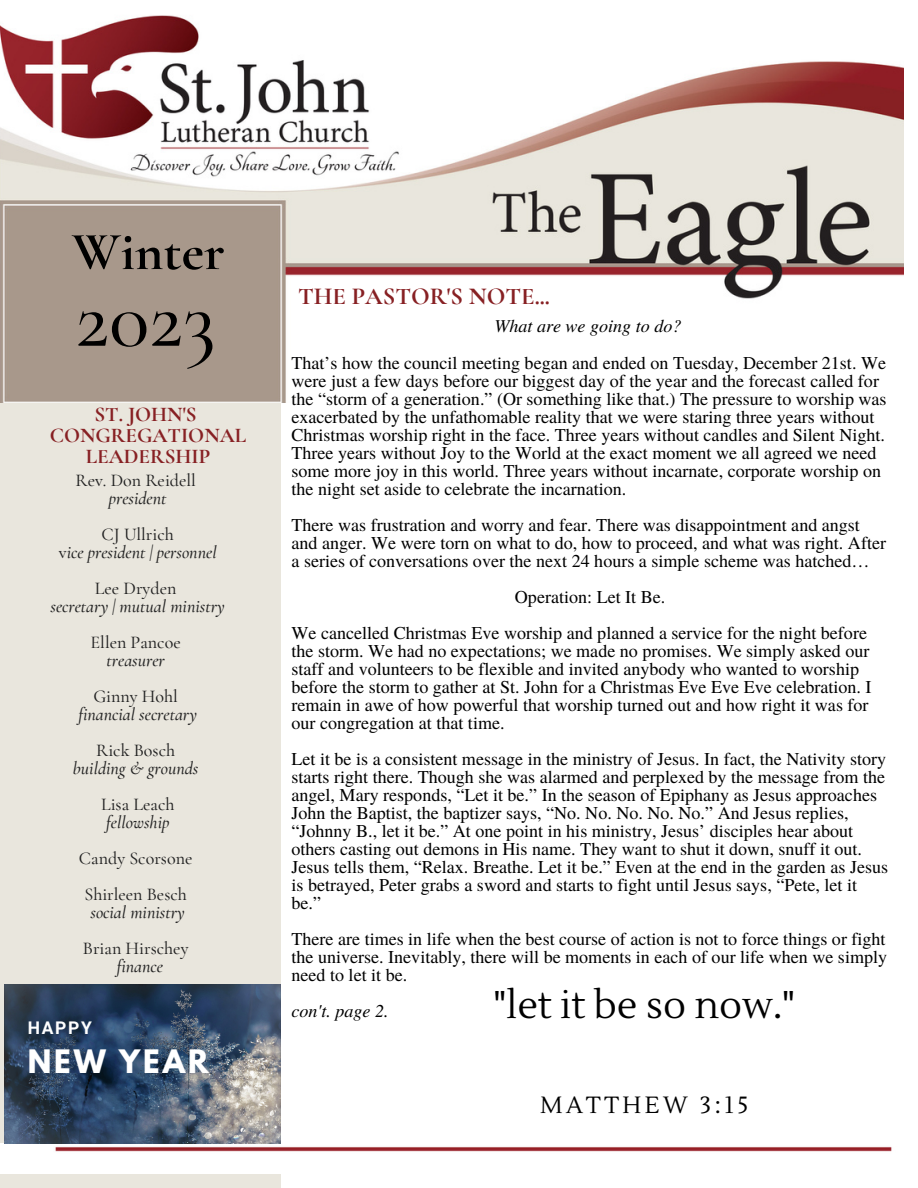
<style>
.page{position:relative;width:918px;height:1188px;background:#fff}
.page>*{position:absolute;margin:0;border:0;box-sizing:border-box;transform-origin:0 0}
.t1{font:500 84px "Cormorant Garamond";color:#000}
.t2{font:700 54px "Cormorant Garamond";color:#000}
.t3{font:44.55px/61.2px "Te X Gyre Termes";color:#000;text-align:center}
.t4{font:37.95px "Lustria";color:#000}
.t5{font:700 28.65px "League Spartan";letter-spacing:.1em;color:#fff}
.t6{font:700 24.45px "Cormorant Garamond";color:#872023}
.t7{font:23.4px "Lustria";letter-spacing:.15em;color:#000}
.t8{font:700 21px/21px "Cormorant Garamond";color:#872023;text-align:center}
.t9{font:18px/18px "Te X Gyre Termes";color:#000}
.t10{font:italic 500 18px/18px "Cormorant Garamond";color:#222;text-align:center}
.t11{font:500 18px/36px "Cormorant Garamond";color:#222;text-align:center}
.t12{font:italic 18px "Te X Gyre Termes";color:#000}
.t13{font:700 17.4px "Roboto";letter-spacing:.1em;color:#fff}
.s1{font-style:normal}
</style>
<div class="page">
<div style="left:0;top:389px;width:281px;height:799px;background:#e9e6dd"></div>
<img style="left:0;top:1143px;width:892px;height:30px">
<img style="left:0;top:15px;width:903px;height:387px">
<div style="left:658px;top:1155px;width:238px;height:33px;background:#fff"></div>
<img style="left:5px;top:984px;width:275px;height:159px">
<h2 class="t2" style="left:72px;top:219px;width:154px">Winter</h2>
<h3 class="t3" style="left:57px;top:223px;width:162px">February<br>2020</h3>
<h3 class="t6" style="left:298px;top:282px;width:253px">THE PASTOR'S NOTE...</h3>
<h1 class="t1" style="left:75px;top:268px;width:142px">2023</h1>
<p class="t12" style="left:494px;top:313px;width:189px">What are we going to do?</p>
<p class="t9" style="left:292px;top:353px;width:597px">That’s how the council meeting began and ended on Tuesday, December 21st. We were just a few days before our biggest day of the year and the forecast called for the “storm of a generation.” (Or something like that.) The pressure to worship was exacerbated by the unfathomable reality that we were staring three years without Christmas worship right in the face. Three years without candles and Silent Night.<br>Three years without Joy to the World at the exact moment we all agreed we need some more joy in this world. Three years without incarnate, corporate worship on the night set aside to celebrate the incarnation.</p>
<p class="t9" style="left:292px;top:515px;width:596px">There was frustration and worry and fear. There was disappointment and angst and anger. We were torn on what to do, how to proceed, and what was right. After a series of conversations over the next 24 hours a simple scheme was hatched…</p>
<p class="t9" style="left:292px;top:578px;width:577px;line-height:36px;text-indent:223px">Operation: Let It Be.<br>We cancelled Christmas Eve worship and planned a service for the night before</p>
<p class="t9" style="left:292px;top:641px;width:582px">the storm. We had no expectations; we made no promises. We simply asked our staff and volunteers to be flexible and invited anybody who wanted to worship before the storm to gather at St. John for a Christmas Eve Eve Eve celebration. I remain in awe of how powerful that worship turned out and how right it was for our congregation at that time.</p>
<p class="t9" style="left:292px;top:749px;width:598px">Let it be is a consistent message in the ministry of Jesus. In fact, the Nativity story starts right there. Though she was alarmed and perplexed by the message from the angel, Mary responds, “Let it be.” In the season of Epiphany as Jesus approaches John the Baptist, the baptizer says, “No. No. No. No. No.” And Jesus replies, “Johnny B., let it be.” At one point in his ministry, Jesus’ disciples hear about others casting out demons in His name. They want to shut it down, snuff it out.<br>Jesus tells them, “Relax. Breathe. Let it be.” Even at the end in the garden as Jesus is betrayed, Peter grabs a sword and starts to fight until Jesus says, “Pete, let it be.”</p>
<p class="t9" style="left:292px;top:929px;width:597px;text-align:justify">There are times in life when the best course of action is not to force things or fight the universe. Inevitably, there will be moments in each of our life when we simply need to let it be.</p>
<p class="t12" style="left:292px;top:998px;width:99px">con't. page 2.</p>
<p class="t8" style="left:50px;top:404px;width:198px">ST. JOHN'S<br>CONGREGATIONAL<br>LEADERSHIP</p>
<p class="t11" style="left:76px;top:463px;width:122px">Rev. Don Reidell</p>
<p class="t10" style="left:109px;top:490px;width:59px">president</p>
<p class="t10" style="left:59px;top:526px;width:159px"><span class="s1">CJ Ullrich<br>v</span>ice president | personnel</p>
<p class="t11" style="left:95px;top:571px;width:83px">Lee Dryden</p>
<p class="t10" style="left:51px;top:598px;width:176px">secretary | mutual ministry</p>
<p class="t11" style="left:91px;top:625px;width:92px">Ellen Pancoe</p>
<p class="t10" style="left:107px;top:652px;width:60px">treasurer</p>
<p class="t11" style="left:93px;top:679px;width:86px">Ginny Hohl</p>
<p class="t10" style="left:78px;top:706px;width:120px">financial secretary</p>
<p class="t11" style="left:96px;top:733px;width:80px">Rick Bosch</p>
<p class="t10" style="left:73px;top:760px;width:127px">building &amp; grounds</p>
<p class="t11" style="left:101px;top:787px;width:75px">Lisa Leach</p>
<p class="t10" style="left:106px;top:814px;width:65px">fellowship</p>
<p class="t11" style="left:79px;top:841px;width:115px">Candy Scorsone<br>Shirleen Besch</p>
<p class="t10" style="left:91px;top:904px;width:96px">social ministry</p>
<p class="t11" style="left:83px;top:931px;width:107px">Brian Hirschey</p>
<p class="t10" style="left:117px;top:958px;width:48px">finance</p>
<h3 class="t4" style="left:494px;top:982px;width:303px">"let it be so now."</h3>
<p class="t13" style="left:28px;top:1018px;width:66px">HAPPY</p>
<h3 class="t5" style="left:28px;top:1047px;width:182px">NEW YEAR</h3>
<p class="t7" style="left:540px;top:1091px;width:210px">MATTHEW 3:15</p>
</div>
